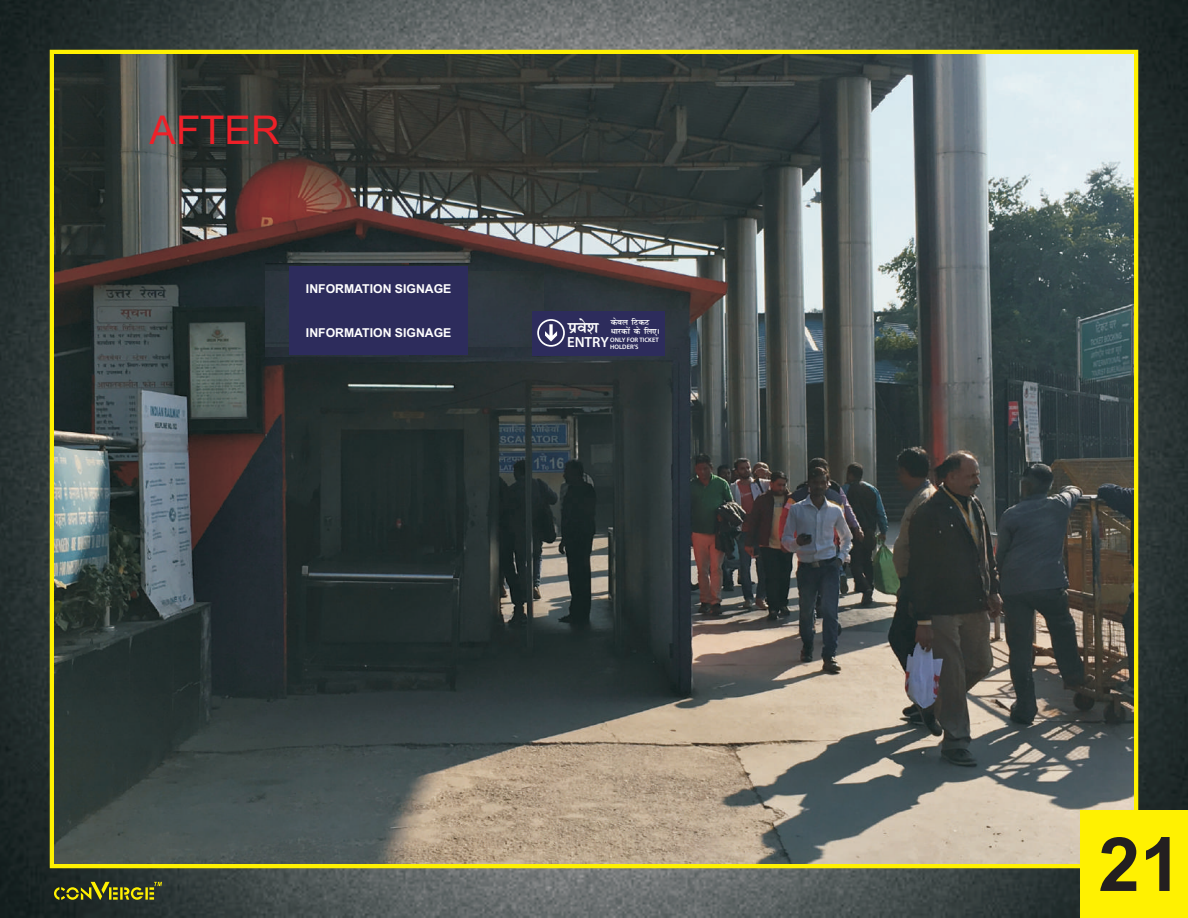
<style>
.page{position:relative;width:1188px;height:918px;background:#fff}
.page>*{position:absolute;margin:0;border:0;box-sizing:border-box;transform-origin:0 0}
.t1{font:700 75px "Arial";color:#231f20}
.t2{font:39.75px "Arial";color:#ee2028}
.t3{font:700 18.75px "Walkman Chanakya 901";color:#fff}
.t4{font:600 14.7px "Myriad Pro";color:#fff}
.t5{font:700 12.3px "Arial";color:#fff}
.t6{font:700 9.45px/8.7px "Walkman Chanakya 901";color:#fff}
.t7{font:600 6.45px/6.6px "Myriad Pro";color:#fff}
</style>
<div class="page">
<img style="left:0;top:0;width:1188px;height:918px">
<svg style="left:54px;top:882px;width:108px;height:18px;background:#62651f"></svg>
<img style="left:54px;top:54px;width:1080px;height:810px">
<img style="left:265px;top:264px;width:285px;height:92px">
<img style="left:468px;top:272px;width:75px;height:74px">
<div style="left:265px;top:272px;width:24px;height:74px;background:#2c363e"></div>
<div style="left:1080px;top:810px;width:108px;height:108px;background:#fff101"></div>
<div style="left:532px;top:311px;width:132px;height:44px;background:#2d2c5c"></div>
<svg style="left:537px;top:319px;width:28px;height:28px"></svg>
<div style="left:289px;top:266px;width:179px;height:45px;background:#2d2c5c"></div>
<div style="left:289px;top:311px;width:179px;height:44px;background:#2d2c5c"></div>
<h2 class="t2" style="left:150px;top:115px;width:132px">AFTER</h2>
<p class="t5" style="left:306px;top:284px;width:147px">INFORMATION SIGNAGE</p>
<p class="t5" style="left:306px;top:328px;width:147px">INFORMATION SIGNAGE</p>
<p class="t6" style="left:611px;top:317px;width:50px">dsoy fVdV /kjdksa ds fy,A</p>
<h3 class="t3" style="left:568px;top:316px;width:32px">izos'k</h3>
<p class="t4" style="left:567px;top:336px;width:43px">ENTRY</p>
<p class="t7" style="left:610px;top:337px;width:50px">ONLY FOR TICKET<br>HOLDER’S</p>
<h1 class="t1" style="left:1098px;top:836px;width:85px">21</h1>
</div>
